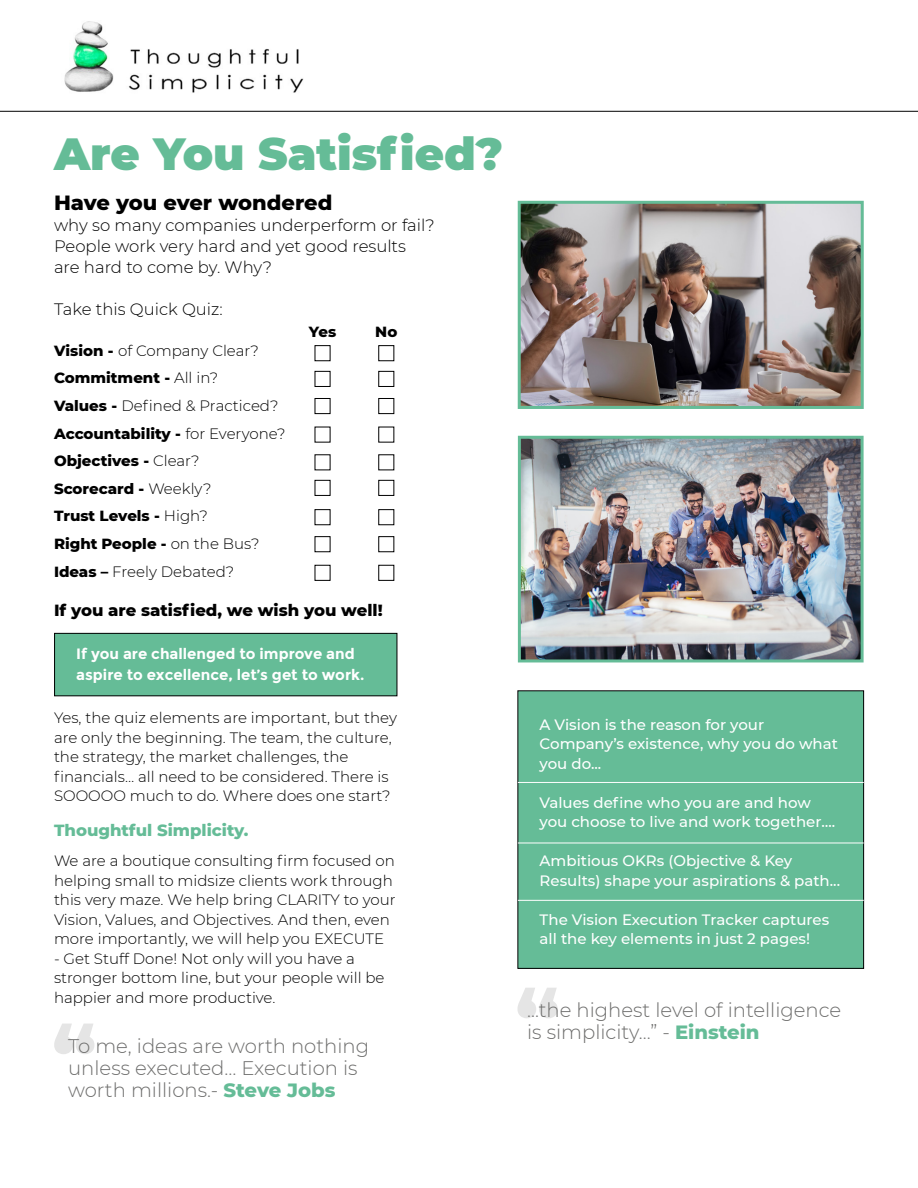
<style>
.page{position:relative;width:918px;height:1188px;background:#fff}
.page>*{position:absolute;margin:0;border:0;box-sizing:border-box;transform-origin:0 0}
.t1{font:900 45px "Montserrat";color:#65bc97}
.t2{font:800 21px "Montserrat";color:#000}
.t3{font:300 19.65px/22px "Montserrat";color:#6d6d6c}
.t4{font:300 16.5px/21px "Montserrat";color:#000}
.t5{font:800 16.5px "Montserrat";color:#000}
.t6{font:800 16.5px "Montserrat";color:#65bc97}
.t7{font:300 15px/19.5px "Montserrat";color:#000}
.t8{font:500 15px/19.5px "Montserrat";color:#fff}
.t9{font:700 15px/21.6px "Montserrat";color:#fff}
.t10{font:800 15px "Montserrat";color:#000}
.s1{font-weight:800}
.s2{font-weight:800;color:#65bc97}
</style>
<div class="page">
<img style="left:522px;top:205px;width:338px;height:200px">
<div style="left:518px;top:201px;width:346px;height:208px;border:3px solid #65bc97"></div>
<img style="left:522px;top:440px;width:338px;height:218px">
<div style="left:518px;top:436px;width:346px;height:226px;border:3px solid #65bc97"></div>
<div style="left:55px;top:633px;width:342px;height:63px;background:#65bc97"></div>
<div style="left:54px;top:633px;width:343px;height:63px;border:1px solid #000"></div>
<div style="left:518px;top:691px;width:346px;height:277px;background:#65bc97"></div>
<div style="left:517px;top:690px;width:347px;height:279px;border:1px solid #000"></div>
<svg style="left:54px;top:1024px;width:40px;height:30px"></svg>
<svg style="left:517px;top:988px;width:41px;height:30px"></svg>
<img style="left:64px;top:21px;width:240px;height:72px">
<hr style="left:0;top:111px;width:918px;height:1px;background:#000">
<div style="left:315px;top:345px;width:15px;height:16px;border:1px solid #000"></div>
<div style="left:315px;top:398px;width:15px;height:16px;border:1px solid #000"></div>
<div style="left:315px;top:509px;width:15px;height:16px;border:1px solid #000"></div>
<div style="left:315px;top:371px;width:15px;height:16px;border:1px solid #000"></div>
<div style="left:315px;top:480px;width:15px;height:16px;border:1px solid #000"></div>
<div style="left:315px;top:536px;width:15px;height:16px;border:1px solid #000"></div>
<div style="left:315px;top:565px;width:15px;height:16px;border:1px solid #000"></div>
<div style="left:379px;top:345px;width:15px;height:16px;border:1px solid #000"></div>
<div style="left:379px;top:398px;width:15px;height:16px;border:1px solid #000"></div>
<div style="left:379px;top:509px;width:15px;height:16px;border:1px solid #000"></div>
<div style="left:379px;top:371px;width:15px;height:16px;border:1px solid #000"></div>
<div style="left:379px;top:480px;width:15px;height:16px;border:1px solid #000"></div>
<div style="left:379px;top:536px;width:15px;height:16px;border:1px solid #000"></div>
<div style="left:379px;top:565px;width:15px;height:16px;border:1px solid #000"></div>
<hr style="left:518px;top:782px;width:346px;height:1px;background:#fff">
<hr style="left:518px;top:843px;width:346px;height:1px;background:#fff">
<hr style="left:518px;top:900px;width:346px;height:1px;background:#fff">
<h1 class="t1" style="left:54px;top:120px;width:451px">Are You Satisfied?</h1>
<h2 class="t2" style="left:54px;top:187px;width:280px">Have you ever wondered</h2>
<p class="t4" style="left:54px;top:214px;width:382px">why so many companies underperform or fail?<br>People work very hard and yet good results are hard to come by. Why?</p>
<p class="t4" style="left:54px;top:298px;width:170px">Take this Quick Quiz:</p>
<p class="t7" style="left:54px;top:336px;width:233px;line-height:27.6px"><span class="s1">Vision -</span> of Company Clear?<br><span class="s1">Commitment -</span> All in?<br><span class="s1">Values -</span> Defined &amp; Practiced?<br><span class="s1">Accountability -</span> for Everyone?<br><span class="s1">Objectives -</span> Clear?<br><span class="s1">Scorecard -</span> Weekly?<br><span class="s1">Trust Levels -</span> High?<br><span class="s1">Right People -</span> on the Bus?<br><span class="s1">Ideas –</span> Freely Debated?</p>
<p class="t10" style="left:309px;top:321px;width:29px">Yes</p>
<p class="t10" style="left:375px;top:321px;width:24px">No</p>
<p class="t5" style="left:54px;top:598px;width:330px">If you are satisfied, we wish you well!</p>
<p class="t9" style="left:76px;top:643px;width:290px">If you are challenged to improve and aspire to excellence, let’s get to work.</p>
<p class="t7" style="left:54px;top:708px;width:344px">Yes, the quiz elements are important, but they are only the beginning. The team, the culture, the strategy, the market challenges, the financials… all need to be considered. There is SOOOOO much to do. Where does one start?</p>
<p class="t6" style="left:54px;top:818px;width:196px">Thoughtful Simplicity.</p>
<p class="t7" style="left:54px;top:851px;width:343px">We are a boutique consulting firm focused on helping small to midsize clients work through this very maze. We help bring CLARITY to your Vision, Values, and Objectives. And then, even more importantly, we will help you EXECUTE</p>
<p class="t7" style="left:54px;top:948px;width:332px">- Get Stuff Done! Not only will you have a stronger bottom line, but your people will be happier and more productive.</p>
<h3 class="t3" style="left:68px;top:1034px;width:303px">To me, ideas are worth nothing unless executed… Execution is worth millions.- <span class="s2">Steve Jobs</span></h3>
<p class="t8" style="left:540px;top:714px;width:300px">A Vision is the reason for your<br>Company’s existence, why you do what you do...</p>
<p class="t8" style="left:540px;top:792px;width:297px">Values define who you are and how you choose to live and work together….</p>
<p class="t8" style="left:540px;top:851px;width:302px">Ambitious OKRs (Objective &amp; Key<br>Results) shape your aspirations &amp; path...</p>
<p class="t8" style="left:540px;top:909px;width:291px">The Vision Execution Tracker captures all the key elements in just 2 pages!</p>
<h3 class="t3" style="left:527px;top:998px;width:316px">...the highest level of intelligence is simplicity…” - <span class="s2">Einstein</span></h3>
</div>
